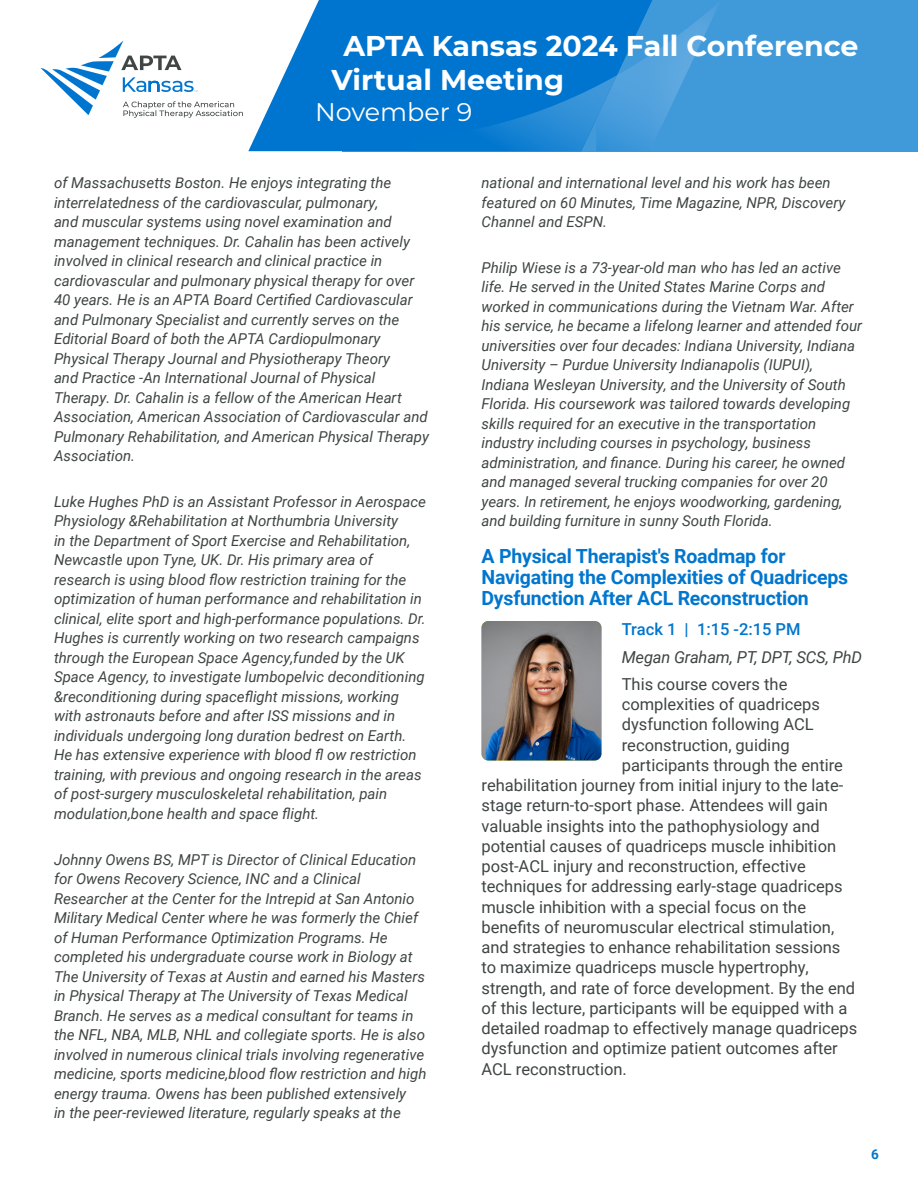
<style>
.page{position:relative;width:918px;height:1188px;background:#fff}
.page>*{position:absolute;margin:0;border:0;box-sizing:border-box;transform-origin:0 0}
.t1{font:700 28.5px/34.2px "APTA Sans";color:#fff}
.t2{font:25.5px "APTA Sans";color:#fff}
.Session_Title{font:700 19.5px/21px "Roboto";letter-spacing:-.01em;color:#0076ce}
.Course_Description{font:16.5px "Roboto";color:#3f4444}
.Speaker{font:italic 16.5px "Roboto";letter-spacing:-.01em;color:#3f4444}
.Session_Time{font:500 16.5px "Roboto";color:#0076ce}
.Bio{font:italic 15px/19.5px "Roboto";color:#3f4444}
.t3{font:700 13.5px "Roboto";color:#0076ce}
</style>
<div class="page">
<svg style="left:40px;top:40px;width:203px;height:78px"></svg>
<div style="left:342px;top:0;width:576px;height:151px;background:#4099d9"></div>
<svg style="left:248px;top:0;width:348px;height:151px;background:#2488d5"></svg>
<img style="left:596px;top:0;width:120px;height:151px">
<img style="left:409px;top:75px;width:208px;height:76px">
<img style="left:482px;top:621px;width:120px;height:139px">
<h1 class="t1" style="left:332px;top:27px;width:529px;text-indent:12px">APTA Kansas 2024 Fall Conference<br>Virtual Meeting</h1>
<h2 class="t2" style="left:315px;top:94px;width:159px">November 9</h2>
<p class="Bio" style="left:54px;top:173px;width:377px">of Massachusetts Boston. He enjoys integrating the interrelatedness of the cardiovascular, pulmonary,<br>and muscular systems using novel examination and management techniques. Dr. Cahalin has been actively involved in clinical research and clinical practice in cardiovascular and pulmonary physical therapy for over 40 years. He is an APTA Board Certified Cardiovascular and Pulmonary Specialist and currently serves on the Editorial Board of both the APTA Cardiopulmonary Physical Therapy Journal and Physiotherapy Theory<br>and Practice -An International Journal of Physical Therapy. Dr. Cahalin is a fellow of the American Heart Association, American Association of Cardiovascular and Pulmonary Rehabilitation, and American Physical Therapy Association.</p>
<p class="Bio" style="left:54px;top:491px;width:373px">Luke Hughes PhD is an Assistant Professor in Aerospace Physiology &amp;Rehabilitation at Northumbria University<br>in the Department of Sport Exercise and Rehabilitation, Newcastle upon Tyne, UK. Dr. His primary area of research is using blood flow restriction training for the optimization of human performance and rehabilitation in clinical, elite sport and high-performance populations. Dr.<br>Hughes is currently working on two research campaigns through the European Space Agency,funded by the UK Space Agency, to investigate lumbopelvic deconditioning &amp;reconditioning during spaceflight missions, working with astronauts before and after ISS missions and in individuals undergoing long duration bedrest on Earth.<br>He has extensive experience with blood fl ow restriction training, with previous and ongoing research in the areas of post-surgery musculoskeletal rehabilitation, pain modulation,bone health and space flight.</p>
<p class="Bio" style="left:54px;top:849px;width:374px">Johnny Owens BS, MPT is Director of Clinical Education for Owens Recovery Science, INC and a Clinical Researcher at the Center for the Intrepid at San Antonio Military Medical Center where he was formerly the Chief of Human Performance Optimization Programs. He completed his undergraduate course work in Biology at The University of Texas at Austin and earned his Masters in Physical Therapy at The University of Texas Medical Branch. He serves as a medical consultant for teams in the NFL, NBA, MLB, NHL and collegiate sports. He is also involved in numerous clinical trials involving regenerative medicine, sports medicine,blood flow restriction and high energy trauma. Owens has been published extensively<br>in the peer-reviewed literature, regularly speaks at the</p>
<p class="Bio" style="left:482px;top:173px;width:365px">national and international level and his work has been featured on 60 Minutes, Time Magazine, NPR, Discovery<br>Channel and ESPN.</p>
<p class="Bio" style="left:482px;top:257px;width:382px">Philip Wiese is a 73-year-old man who has led an active life. He served in the United States Marine Corps and worked in communications during the Vietnam War. After his service, he became a lifelong learner and attended four universities over four decades: Indiana University, Indiana University – Purdue University Indianapolis (IUPUI), Indiana Wesleyan University, and the University of South Florida. His coursework was tailored towards developing skills required for an executive in the transportation industry including courses in psychology, business administration, and finance. During his career, he owned and managed several trucking companies for over 20 years. In retirement, he enjoys woodworking, gardening, and building furniture in sunny South Florida.</p>
<p class="Session_Title" style="left:482px;top:545px;width:368px">A Physical Therapist's Roadmap for<br>Navigating the Complexities of Quadriceps<br>Dysfunction After ACL Reconstruction</p>
<p class="Session_Time" style="left:622px;top:618px;width:180px">Track 1 | 1:15 -2:15 PM</p>
<p class="Speaker" style="left:622px;top:646px;width:242px">Megan Graham, PT, DPT, SCS, PhD</p>
<p class="Course_Description" style="left:622px;top:673px;width:167px">This course covers the</p>
<p class="Course_Description" style="left:622px;top:693px;width:200px">complexities of quadriceps</p>
<p class="Course_Description" style="left:622px;top:713px;width:193px">dysfunction following ACL</p>
<p class="Course_Description" style="left:622px;top:733px;width:169px">reconstruction, guiding</p>
<p class="Course_Description" style="left:622px;top:754px;width:223px">participants through the entire</p>
<p class="Course_Description" style="left:482px;top:774px;width:363px">rehabilitation journey from initial injury to the late-</p>
<p class="Course_Description" style="left:482px;top:794px;width:348px">stage return-to-sport phase. Attendees will gain</p>
<p class="Course_Description" style="left:482px;top:814px;width:340px">valuable insights into the pathophysiology and</p>
<p class="Course_Description" style="left:482px;top:835px;width:356px">potential causes of quadriceps muscle inhibition</p>
<p class="Course_Description" style="left:482px;top:855px;width:326px">post-ACL injury and reconstruction, effective</p>
<p class="Course_Description" style="left:482px;top:875px;width:363px">techniques for addressing early-stage quadriceps</p>
<p class="Course_Description" style="left:482px;top:895px;width:326px">muscle inhibition with a special focus on the</p>
<p class="Course_Description" style="left:482px;top:916px;width:354px">benefits of neuromuscular electrical stimulation,</p>
<p class="Course_Description" style="left:482px;top:936px;width:360px">and strategies to enhance rehabilitation sessions</p>
<p class="Course_Description" style="left:482px;top:956px;width:329px">to maximize quadriceps muscle hypertrophy,</p>
<p class="Course_Description" style="left:482px;top:976px;width:375px">strength, and rate of force development. By the end</p>
<p class="Course_Description" style="left:482px;top:997px;width:367px">of this lecture, participants will be equipped with a</p>
<p class="Course_Description" style="left:482px;top:1017px;width:377px">detailed roadmap to effectively manage quadriceps</p>
<p class="Course_Description" style="left:482px;top:1037px;width:358px">dysfunction and optimize patient outcomes after</p>
<p class="Course_Description" style="left:482px;top:1057px;width:147px">ACL reconstruction.</p>
<p class="t3" style="left:871px;top:1145px;width:9px">6</p>
</div>
